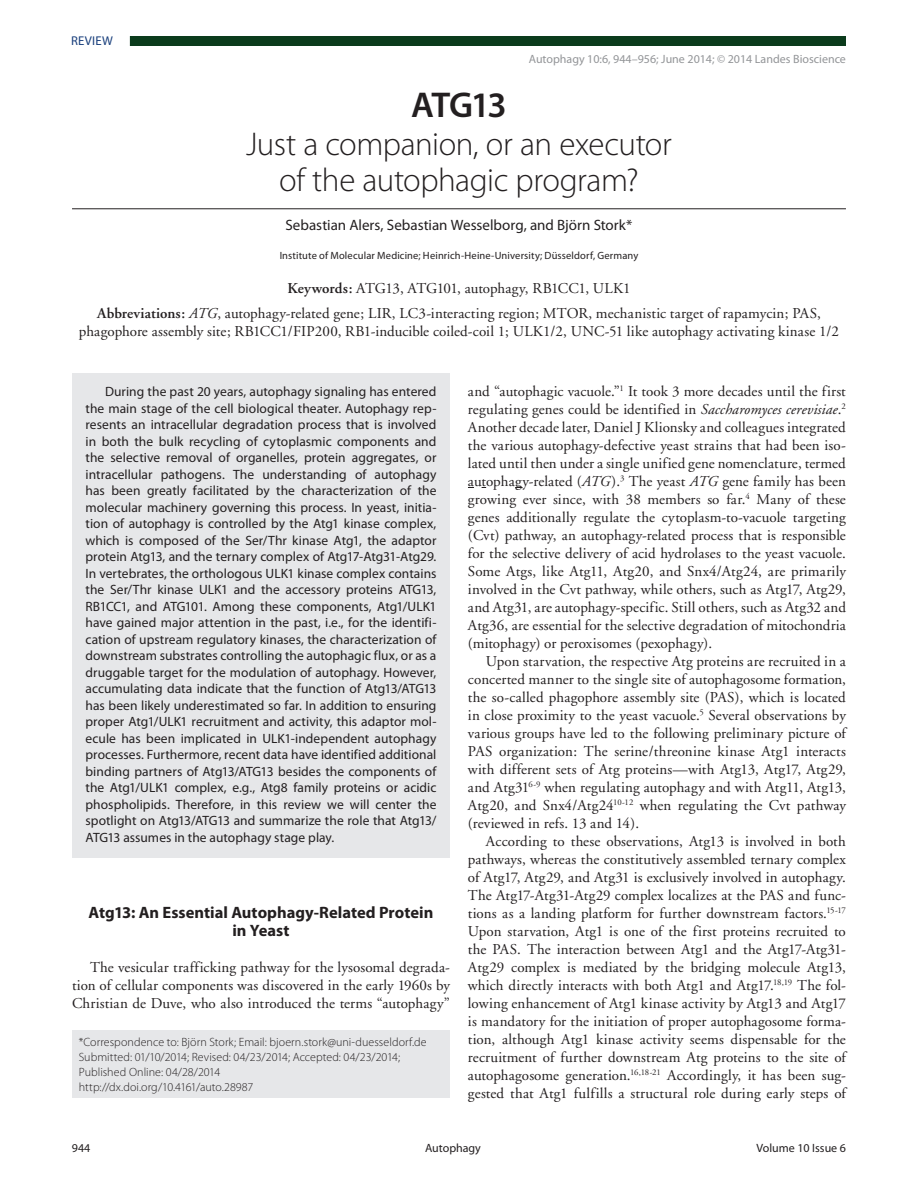
<style>
.page{position:relative;width:918px;height:1188px;background:#fff}
.page>*{position:absolute;margin:0;border:0;box-sizing:border-box;transform-origin:0 0}
.t1{font:600 36px "Myriad Pro";letter-spacing:-.07em;color:#231f20}
.t2{font:300 33px/36px "Myriad Pro";letter-spacing:-.015em;color:#231f20;text-align:center}
.t3{font:700 16.5px/18px "Myriad Pro";color:#231f20;text-align:center}
.t4{font:15px/18px "Adobe Garamond";letter-spacing:.01em;color:#231f20;text-align:justify}
.t5{font:15px "Myriad Pro";color:#231f20}
.t6{font:13.5px/16.5px "Myriad Pro";color:#231f20;text-align:justify}
.t7{font:12.75px "Myriad Pro";color:#193f7c}
.t8{font:300 12px/15px "Myriad Pro";letter-spacing:.005em;color:#231f20}
.t9{font:12px "Myriad Pro";color:#939598}
.t10{font:12px "Myriad Pro";color:#231f20}
.t11{font:10.5px "Myriad Pro";letter-spacing:.01em;color:#231f20}
.s1{font-size:7.5px;color:#0b3b1c}
.s2{font-weight:600}
.s3{font-style:italic}
</style>
<div class="page">
<div style="left:72px;top:36px;width:774px;height:10px;background:#0b3b1c"></div>
<svg style="left:72px;top:36px;width:58px;height:10px"></svg>
<div style="left:72px;top:1030px;width:378px;height:68px;background:#e6e7e9"></div>
<hr style="left:72px;top:209px;width:774px;height:1px;background:#231f20">
<div style="left:72px;top:373px;width:378px;height:485px;background:#e6e7e9"></div>
<p class="t7" style="left:71px;top:32px;width:63px">Revi ew<span class="s1">Revi ew</span></p>
<p class="t9" style="left:529px;top:52px;width:319px">Autophagy 10:6, 944–956; June 2014; © 2014 Landes Bioscience</p>
<h1 class="t1" style="left:411px;top:82px;width:97px">ATG13</h1>
<h2 class="t2" style="left:246px;top:126px;width:427px">Just a companion, or an executor of the autophagic program?</h2>
<p class="t5" style="left:286px;top:216px;width:348px">Sebastian Alers, Sebastian Wesselborg, and Björn Stork*</p>
<p class="t11" style="left:280px;top:249px;width:360px">Institute of Molecular Medicine; Heinrich-Heine-University; Düsseldorf, Germany</p>
<p class="t4" style="left:97px;top:276px;width:725px;line-height:24.8px;text-align:center"><span class="s2">Keywords:</span> ATG13, ATG101, autophagy, RB1CC1, ULK1<br><span class="s2">Abbreviations:</span> <span class="s3">ATG</span>, autophagy-related gene; LIR, LC3-interacting region; MTOR, mechanistic target of rapamycin; PAS,</p>
<p class="t4" style="left:79px;top:322px;width:762px">phagophore assembly site; RB1CC1/FIP200, RB1-inducible coiled-coil 1; ULK1/2, UNC-51 like autophagy activating kinase 1/2</p>
<p class="t6" style="left:86px;top:383px;width:352px;text-indent:19px">During the past 20 years, autophagy signaling has entered the main stage of the cell biological theater. Autophagy rep&shy;resents an intracellular degradation process that is involved in both the bulk recycling of cytoplasmic components and the selective removal of organelles, protein aggregates, or intracellular pathogens. The understanding of autophagy has been greatly facilitated by the characterization of the molecular machinery governing this process. In yeast, initia&shy;tion of autophagy is controlled by the Atg1 kinase complex, which is composed of the Ser/Thr kinase Atg1, the adaptor protein Atg13, and the ternary complex of Atg17-Atg31-Atg29.<br>In vertebrates, the orthologous ULK1 kinase complex contains the Ser/Thr kinase ULK1 and the accessory proteins ATG13, RB1CC1, and ATG101. Among these components, Atg1/ULK1 have gained major attention in the past, i.e., for the identifi&shy;cation of upstream regulatory kinases, the characterization of downstream substrates controlling the autophagic flux, or as a druggable target for the modulation of autophagy. However, accumulating data indicate that the function of Atg13/ATG13 has been likely underestimated so far. In addition to ensuring proper Atg1/ULK1 recruitment and activity, this adaptor mol&shy;ecule has been implicated in ULK1-independent autophagy processes. Furthermore, recent data have identified additional binding partners of Atg13/ATG13 besides the components of the Atg1/ULK1 complex, e.g., Atg8 family proteins or acidic phospholipids. Therefore, in this review we will center the spotlight on Atg13/ATG13 and summarize the role that Atg13/ ATG13 assumes in the autophagy stage play.</p>
<p class="t3" style="left:89px;top:903px;width:346px">Atg13: An Essential Autophagy-Related Protein in Yeast</p>
<p class="t4" style="left:72px;top:959px;width:380px;text-indent:18px">The vesicular trafficking pathway for the lysosomal degrada&shy;tion of cellular components was discovered in the early 1960s by Christian de Duve, who also introduced the terms “autophagy”</p>
<p class="t8" style="left:79px;top:1034px;width:350px">*Correspondence to: Björn Stork; Email: bjoern.stork@uni-duesseldorf.de Submitted: 01/10/2014; Revised: 04/23/2014; Accepted: 04/23/2014; Published Online: 04/28/2014<br>http://dx.doi.org/10.4161/auto.28987</p>
<p class="t4" style="left:468px;top:383px;width:379px">and “autophagic vacuole.”<sup>1</sup> It took 3 more decades until the first regulating genes could be identified in <span class="s3">Saccharomyces cerevisiae</span>.<sup>2<br></sup>Another decade later, Daniel J Klionsky and colleagues integrated the various autophagy-defective yeast strains that had been iso&shy;lated until then under a single unified gene nomenclature, termed autophagy-related (<span class="s3">ATG</span>).<sup>3</sup> The yeast <span class="s3">ATG</span> gene family has been growing ever since, with 38 members so far.<sup>4</sup> Many of these genes additionally regulate the cytoplasm-to-vacuole targeting (Cvt) pathway, an autophagy-related process that is responsible for the selective delivery of acid hydrolases to the yeast vacuole.<br>Some Atgs, like Atg11, Atg20, and Snx4/Atg24, are primarily involved in the Cvt pathway, while others, such as Atg17, Atg29, and Atg31, are autophagy-specific. Still others, such as Atg32 and Atg36, are essential for the selective degradation of mitochondria (mitophagy) or peroxisomes (pexophagy).</p>
<p class="t4" style="left:468px;top:653px;width:380px;text-indent:18px">Upon starvation, the respective Atg proteins are recruited in a concerted manner to the single site of autophagosome formation, the so-called phagophore assembly site (PAS), which is located in close proximity to the yeast vacuole.<sup>5</sup> Several observations by various groups have led to the following preliminary picture of PAS organization: The serine/threonine kinase Atg1 interacts with different sets of Atg proteins—with Atg13, Atg17, Atg29, and Atg31<sup>6-9</sup> when regulating autophagy and with Atg11, Atg13, Atg20, and Snx4/Atg24<sup>10-12</sup> when regulating the Cvt pathway (reviewed in refs. 13 and 14).</p>
<p class="t4" style="left:468px;top:833px;width:380px;text-indent:18px">According to these observations, Atg13 is involved in both pathways, whereas the constitutively assembled ternary complex of Atg17, Atg29, and Atg31 is exclusively involved in autophagy.<br>The Atg17-Atg31-Atg29 complex localizes at the PAS and func&shy;tions as a landing platform for further downstream factors.<sup>15-17<br></sup>Upon starvation, Atg1 is one of the first proteins recruited to the PAS. The interaction between Atg1 and the Atg17-Atg31- Atg29 complex is mediated by the bridging molecule Atg13, which directly interacts with both Atg1 and Atg17.<sup>18,19</sup> The fol&shy;lowing enhancement of Atg1 kinase activity by Atg13 and Atg17 is mandatory for the initiation of proper autophagosome forma&shy;tion, although Atg1 kinase activity seems dispensable for the recruitment of further downstream Atg proteins to the site of autophagosome generation.<sup>16,18-21</sup> Accordingly, it has been sug&shy;gested that Atg1 fulfills a structural role during early steps of</p>
<p class="t10" style="left:72px;top:1141px;width:20px">944</p>
<p class="t10" style="left:425px;top:1141px;width:57px">Autophagy</p>
<p class="t10" style="left:757px;top:1141px;width:91px">Volume 10 Issue 6</p>
</div>
